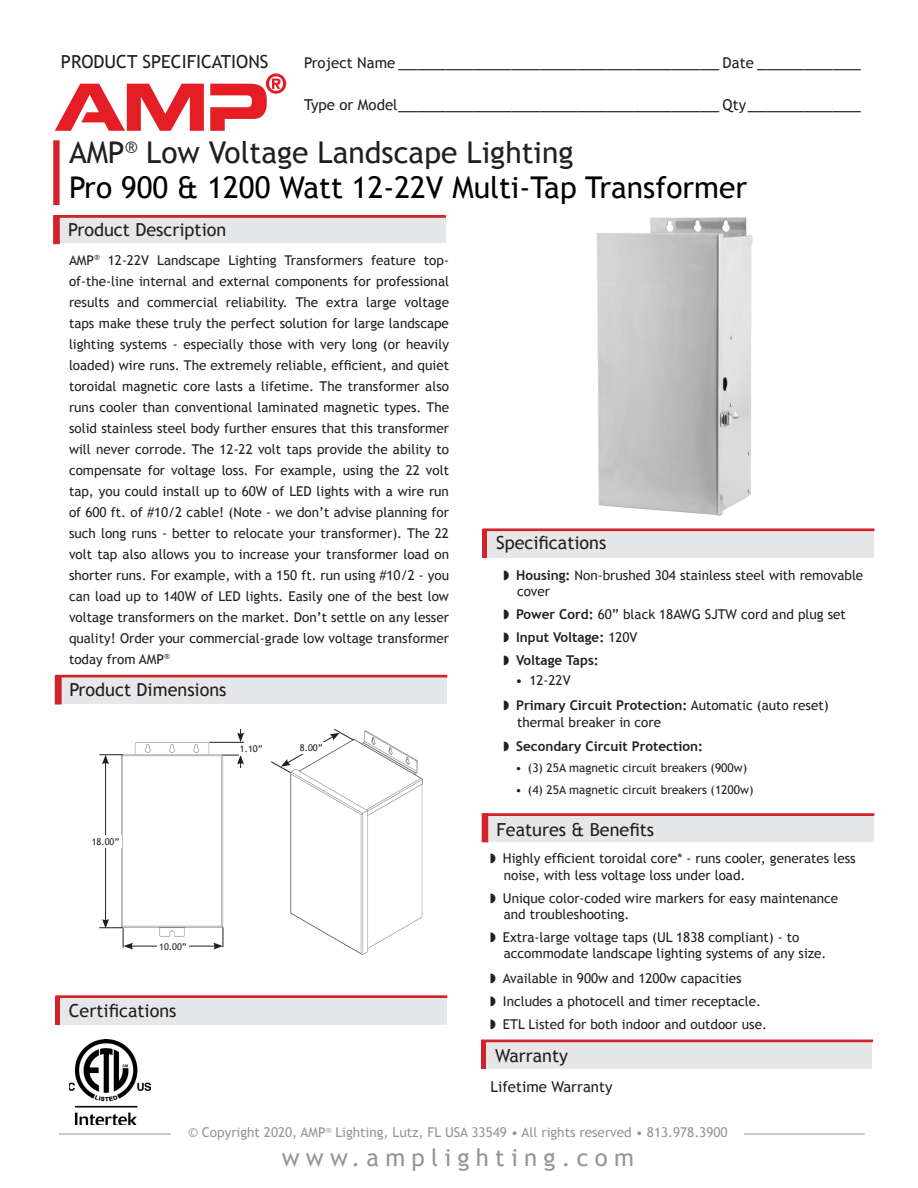
<style>
.page{position:relative;width:918px;height:1188px;background:#fff}
.page>*{position:absolute;margin:0;border:0;box-sizing:border-box;transform-origin:0 0}
.t1{font:30px "Trebuchet MS";color:#000}
.t2{font:30px "Trebuchet MS";color:#231f20}
.spec_bullets{font:24px "Trebuchet MS";letter-spacing:.26em;color:#939598}
.Spec_Headings{font:18px "Trebuchet MS";color:#231f20}
.t3{font:15px "Trebuchet MS";color:#231f20}
.t4{font:13.5px/21px "Trebuchet MS";color:#231f20}
.copyright{font:13.5px "Trebuchet MS";color:#939598}
.t5{font:700 13.5px "Trebuchet MS";color:#231f20}
.t6{font:12px "Trebuchet MS";color:#231f20}
.drawing_dimensions{font:9.3px "Trebuchet MS";color:#231f20}
.s1{font-size:15px}
.s2{font-weight:700}
.s3{font-weight:400}
</style>
<div class="page">
<hr style="left:59px;top:1134px;width:806px;height:1px;background:#939598">
<div style="left:172px;top:1111px;width:572px;height:70px;background:#fff"></div>
<div style="left:59px;top:216px;width:387px;height:27px;background:#e6e7e9"></div>
<svg style="left:53px;top:215px;width:7px;height:29px"></svg>
<div style="left:487px;top:814px;width:387px;height:28px;background:#e6e7e9"></div>
<div style="left:482px;top:813px;width:6px;height:29px;background:#d1232a"></div>
<svg style="left:53px;top:140px;width:7px;height:65px"></svg>
<div style="left:54px;top:215px;width:392px;height:3px;border:2px solid #d1232a"></div>
<div style="left:482px;top:813px;width:392px;height:3px;border:2px solid #d1232a"></div>
<div style="left:60px;top:676px;width:387px;height:28px;background:#e6e7e9"></div>
<svg style="left:55px;top:677px;width:7px;height:28px"></svg>
<div style="left:55px;top:675px;width:392px;height:2px;border:2px solid #d1232a"></div>
<div style="left:487px;top:529px;width:387px;height:29px;background:#e6e7e9"></div>
<div style="left:482px;top:529px;width:5px;height:29px;background:#d1232a"></div>
<div style="left:482px;top:528px;width:392px;height:3px;border:2px solid #d1232a"></div>
<div style="left:485px;top:1041px;width:387px;height:28px;background:#e6e7e9"></div>
<div style="left:481px;top:1041px;width:5px;height:28px;background:#d1232a"></div>
<div style="left:481px;top:1040px;width:392px;height:2px;border:2px solid #d1232a"></div>
<div style="left:60px;top:997px;width:387px;height:27px;background:#e6e7e9"></div>
<div style="left:55px;top:997px;width:5px;height:27px;background:#d1232a"></div>
<div style="left:55px;top:995px;width:392px;height:3px;border:2px solid #d1232a"></div>
<svg style="left:210px;top:73px;width:76px;height:58px"></svg>
<svg style="left:55px;top:84px;width:149px;height:47px"></svg>
<img style="left:69px;top:1040px;width:81px;height:85px">
<img style="left:596px;top:217px;width:157px;height:299px">
<img style="left:106px;top:730px;width:317px;height:224px">
<hr style="left:105px;top:762px;width:1px;height:159px;background:#231f20">
<svg style="left:99px;top:754px;width:24px;height:10px"></svg>
<hr style="left:209px;top:742px;width:35px;height:1px;background:#231f20">
<svg style="left:237px;top:729px;width:7px;height:13px"></svg>
<svg style="left:223px;top:755px;width:21px;height:13px"></svg>
<div style="left:240px;top:743px;width:31px;height:12px;background:#fff"></div>
<div style="left:90px;top:835px;width:31px;height:12px;background:#fff"></div>
<hr style="left:131px;top:946px;width:85px;height:1px;background:#231f20">
<svg style="left:99px;top:919px;width:34px;height:31px"></svg>
<svg style="left:213px;top:927px;width:11px;height:23px"></svg>
<div style="left:157px;top:940px;width:32px;height:12px;background:#fff"></div>
<svg style="left:270px;top:729px;width:85px;height:45px"></svg>
<div style="left:300px;top:742px;width:27px;height:12px;background:#fff"></div>
<p class="Spec_Headings" style="left:61px;top:51px;width:209px">PRODUCT SPECIFICATIONS</p>
<p class="Spec_Headings" style="left:304px;top:51px;width:558px"><span class="s1">Project Name</span> __________________________________ <span class="s1">Date</span> ___________</p>
<p class="Spec_Headings" style="left:304px;top:93px;width:558px"><span class="s1">Type or Model</span>__________________________________ <span class="s1">Qty</span>____________</p>
<p class="t2" style="left:69px;top:135px;width:506px">AMP<sup>®</sup> Low Voltage Landscape Lighting</p>
<p class="t1" style="left:69px;top:169px;width:680px">Pro 900 &amp; 1200 Watt 12-22V Multi-Tap Transformer</p>
<p class="Spec_Headings" style="left:68px;top:219px;width:160px">Product Description</p>
<p class="t4" style="left:69px;top:250px;width:382px;text-align:justify">AMP<sup>®</sup> 12-22V Landscape Lighting Transformers feature top&shy;of-the-line internal and external components for professional results and commercial reliability. The extra large voltage taps make these truly the perfect solution for large landscape lighting systems - especially those with very long (or heavily loaded) wire runs. The extremely reliable, efficient, and quiet toroidal magnetic core lasts a lifetime. The transformer also runs cooler than conventional laminated magnetic types. The solid stainless steel body further ensures that this transformer will never corrode. The 12-22 volt taps provide the ability to compensate for voltage loss. For example, using the 22 volt tap, you could install up to 60W of LED lights with a wire run of 600 ft. of #10/2 cable! (Note - we don’t advise planning for such long runs - better to relocate your transformer). The 22 volt tap also allows you to increase your transformer load on shorter runs. For example, with a 150 ft. run using #10/2 - you can load up to 140W of LED lights. Easily one of the best low voltage transformers on the market. Don’t settle on any lesser quality! Order your commercial-grade low voltage transformer today from AMP<sup>®</sup></p>
<p class="Spec_Headings" style="left:69px;top:679px;width:159px">Product Dimensions</p>
<p class="drawing_dimensions" style="left:240px;top:744px;width:24px">1.10”</p>
<p class="drawing_dimensions" style="left:92px;top:836px;width:29px">18.00”</p>
<p class="drawing_dimensions" style="left:300px;top:743px;width:24px">8.00”</p>
<p class="drawing_dimensions" style="left:159px;top:941px;width:29px">10.00”</p>
<p class="Spec_Headings" style="left:69px;top:1000px;width:109px">Certifications</p>
<p class="Spec_Headings" style="left:496px;top:532px;width:112px">Specifications</p>
<p class="t4" style="left:517px;top:567px;width:348px;line-height:16.2px;text-indent:-14px">◗ <span class="s2">Housing:</span> Non-brushed 304 stainless steel with removable cover</p>
<p class="t4" style="left:504px;top:604px;width:344px">◗ <span class="s2">Power Cord:</span> 60” black 18AWG SJTW cord and plug set</p>
<p class="t5" style="left:504px;top:629px;width:136px">◗ Input Voltage: <span class="s3">120V</span></p>
<p class="t5" style="left:504px;top:652px;width:97px">◗ Voltage Taps:</p>
<p class="t4" style="left:516px;top:670px;width:57px">• 12-22V</p>
<p class="t4" style="left:517px;top:698px;width:313px;line-height:16.2px;text-indent:-14px">◗ <span class="s2">Primary Circuit Protection:</span> Automatic (auto reset) thermal breaker in core</p>
<p class="t5" style="left:504px;top:738px;width:201px">◗ Secondary Circuit Protection:</p>
<p class="t6" style="left:516px;top:760px;width:233px">• (3) 25A magnetic circuit breakers (900w)</p>
<p class="t6" style="left:516px;top:783px;width:239px">• (4) 25A magnetic circuit breakers (1200w)</p>
<p class="Spec_Headings" style="left:496px;top:819px;width:159px">Features &amp; Benefits</p>
<p class="t4" style="left:504px;top:851px;width:353px;line-height:16.2px;text-indent:-14px">◗ Highly efficient toroidal core* - runs cooler, generates less noise, with less voltage loss under load.</p>
<p class="t4" style="left:504px;top:890px;width:336px;line-height:16.2px;text-indent:-14px">◗ Unique color-coded wire markers for easy maintenance and troubleshooting.</p>
<p class="t4" style="left:504px;top:929px;width:324px;line-height:16.2px;text-indent:-14px">◗ Extra-large voltage taps (UL 1838 compliant) - to accommodate landscape lighting systems of any size.</p>
<p class="t4" style="left:490px;top:968px;width:253px">◗ Available in 900w and 1200w capacities</p>
<p class="t4" style="left:490px;top:990px;width:272px">◗ Includes a photocell and timer receptacle.</p>
<p class="t4" style="left:490px;top:1013px;width:278px">◗ ETL Listed for both indoor and outdoor use.</p>
<p class="Spec_Headings" style="left:495px;top:1045px;width:75px">Warranty</p>
<p class="t3" style="left:491px;top:1078px;width:123px">Lifetime Warranty</p>
<p class="copyright" style="left:188px;top:1124px;width:541px">© Copyright 2020, AMP<sup>®</sup> Lighting, Lutz, FL USA 33549 • All rights reserved • 813.978.3900</p>
<p class="spec_bullets" style="left:282px;top:1143px;width:354px">www.amplighting.com</p>
</div>
